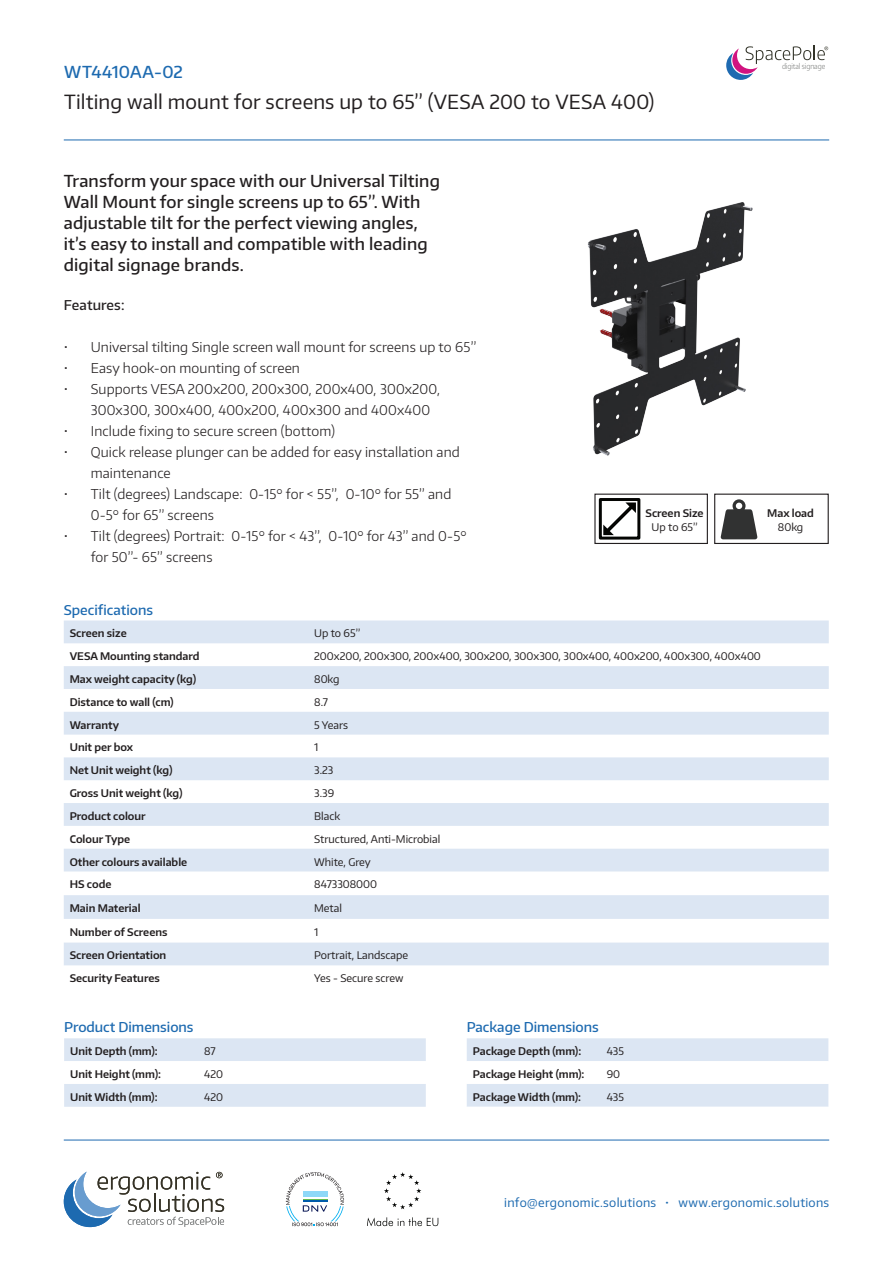
<style>
.page{position:relative;width:893px;height:1263px;background:#fff}
.page>*{position:absolute;margin:0;border:0;box-sizing:border-box;transform-origin:0 0}
.TabPOS_H1{font:19.5px "Encode Sans";letter-spacing:.01em;color:#231f20}
.Intro{font:500 16.5px/21px "Encode Sans";letter-spacing:.01em;color:#231f20}
.TabPOS_H1-2{font:500 16.5px "Encode Sans";color:#1d6ab0}
.t1{font:300 13.5px/21px "Encode Sans";letter-spacing:.01em;color:#231f20}
.t2{font:500 13.5px "Encode Sans";color:#1d6ab0}
.Intro-2{font:500 13.5px "Encode Sans";letter-spacing:.01em;color:#231f20}
.t3{font:12px "Encode Sans";letter-spacing:.025em;color:#1d6ab0}
.t4{font:600 10.5px/13.5px "Encode Sans";color:#231f20;text-align:center}
.t5{font:10.5px "Encode Sans";color:#231f20}
.t6{font:300 7.5px "Encode Sans";letter-spacing:-.01em;color:#828482;scale:.9 1}
.s1{font-weight:400}
</style>
<div class="page">
<svg style="left:726px;top:45px;width:102px;height:35px"></svg>
<svg style="left:64px;top:620px;width:765px;height:345px;fill:#dce6f3"></svg>
<svg style="left:64px;top:1038px;width:362px;height:69px"></svg>
<svg style="left:467px;top:1038px;width:361px;height:69px"></svg>
<div style="left:594px;top:494px;width:114px;height:50px;border:1px solid #231f20"></div>
<div style="left:714px;top:494px;width:115px;height:50px;border:1px solid #231f20"></div>
<svg style="left:721px;top:499px;width:36px;height:40px"></svg>
<div style="left:599px;top:498px;width:41px;height:42px;border:3px solid #040503"></div>
<svg style="left:603px;top:502px;width:33px;height:33px"></svg>
<img style="left:587px;top:202px;width:166px;height:254px">
<hr style="left:64px;top:140px;width:765px;height:1px;background:#1d6ab0">
<svg style="left:64px;top:1171px;width:160px;height:56px"></svg>
<svg style="left:367px;top:1217px;width:71px;height:9px"></svg>
<svg style="left:384px;top:1172px;width:37px;height:37px"></svg>
<svg style="left:286px;top:1172px;width:58px;height:54px"></svg>
<hr style="left:64px;top:1140px;width:765px;height:1px;background:#1d6ab0">
<p class="TabPOS_H1-2" style="left:64px;top:61px;width:120px">WT4410AA-02</p>
<p class="t6" style="left:782px;top:61px;width:50px">digital signage</p>
<p class="TabPOS_H1" style="left:64px;top:89px;width:592px">Tilting wall mount for screens up to 65” (VESA 200 to VESA 400)</p>
<p class="Intro" style="left:64px;top:170px;width:378px">Transform your space with our Universal Tilting Wall Mount for single screens up to 65”. With adjustable tilt for the perfect viewing angles, it’s easy to install and compatible with leading digital signage brands.</p>
<p class="Intro-2" style="left:64px;top:297px;width:62px">Features:</p>
<p class="t1" style="left:64px;top:336px;width:414px">• Universal tilting Single screen wall mount for screens up to 65”</p>
<p class="t1" style="left:64px;top:357px;width:238px">• Easy hook-on mounting of screen</p>
<p class="t1" style="left:91px;top:378px;width:351px;text-indent:-27px">• Supports VESA 200x200, 200x300, 200x400, 300x200,<br>300x300, 300x400, 400x200, 400x300 and 400x400</p>
<p class="t1" style="left:64px;top:420px;width:273px">• Include fixing to secure screen (bottom)</p>
<p class="t1" style="left:91px;top:441px;width:371px;text-indent:-27px">• Quick release plunger can be added for easy installation and maintenance</p>
<p class="t1" style="left:91px;top:483px;width:362px;text-indent:-27px">• Tilt (degrees) Landscape: 0-15° for &lt; 55”, 0-10° for 55” and<br>0-5° for 65” screens</p>
<p class="t1" style="left:91px;top:525px;width:377px;text-indent:-27px">• Tilt (degrees) Portrait: 0-15° for &lt; 43”, 0-10° for 43” and 0-5° for 50”- 65” screens</p>
<p class="t4" style="left:645px;top:506px;width:60px">Screen Size<br><span class="s1">Up to 65”</span></p>
<p class="t4" style="left:767px;top:506px;width:48px">Max load<br><span class="s1">80kg</span></p>
<p class="t2" style="left:64px;top:601px;width:91px">Specifications</p>
<p class="t4" style="left:70px;top:626px;width:58px">Screen size</p>
<p class="t5" style="left:314px;top:626px;width:47px">Up to 65”</p>
<p class="t4" style="left:70px;top:649px;width:131px">VESA Mounting standard</p>
<p class="t5" style="left:314px;top:649px;width:448px">200x200, 200x300, 200x400, 300x200, 300x300, 300x400, 400x200, 400x300, 400x400</p>
<p class="t4" style="left:70px;top:672px;width:128px">Max weight capacity (kg)</p>
<p class="t5" style="left:314px;top:672px;width:27px">80kg</p>
<p class="t4" style="left:70px;top:695px;width:105px">Distance to wall (cm)</p>
<p class="t5" style="left:314px;top:695px;width:15px">8.7</p>
<p class="t4" style="left:70px;top:718px;width:51px">Warranty</p>
<p class="t5" style="left:314px;top:718px;width:35px">5 Years</p>
<p class="t4" style="left:70px;top:740px;width:65px">Unit per box</p>
<p class="t5" style="left:314px;top:741px;width:6px">1</p>
<p class="t4" style="left:70px;top:763px;width:104px">Net Unit weight (kg)</p>
<p class="t5" style="left:314px;top:763px;width:21px">3.23</p>
<p class="t4" style="left:70px;top:786px;width:114px">Gross Unit weight (kg)</p>
<p class="t5" style="left:314px;top:786px;width:21px">3.39</p>
<p class="t4" style="left:70px;top:809px;width:77px">Product colour</p>
<p class="t5" style="left:314px;top:809px;width:27px">Black</p>
<p class="t4" style="left:70px;top:832px;width:62px">Colour Type</p>
<p class="t5" style="left:314px;top:832px;width:128px">Structured, Anti-Microbial</p>
<p class="t4" style="left:70px;top:854px;width:119px">Other colours available</p>
<p class="t5" style="left:314px;top:855px;width:58px">White, Grey</p>
<p class="t4" style="left:70px;top:877px;width:43px">HS code</p>
<p class="t5" style="left:314px;top:877px;width:65px">8473308000</p>
<p class="t4" style="left:70px;top:901px;width:72px">Main Material</p>
<p class="t5" style="left:314px;top:901px;width:29px">Metal</p>
<p class="t4" style="left:70px;top:925px;width:99px">Number of Screens</p>
<p class="t5" style="left:314px;top:925px;width:6px">1</p>
<p class="t4" style="left:70px;top:948px;width:98px">Screen Orientation</p>
<p class="t5" style="left:314px;top:948px;width:95px">Portrait, Landscape</p>
<p class="t4" style="left:70px;top:971px;width:91px">Security Features</p>
<p class="t5" style="left:314px;top:971px;width:91px">Yes - Secure screw</p>
<p class="t2" style="left:64px;top:1018px;width:131px">Product Dimensions</p>
<p class="t4" style="left:70px;top:1044px;width:89px">Unit Depth (mm):</p>
<p class="t5" style="left:204px;top:1044px;width:13px">87</p>
<p class="t4" style="left:70px;top:1067px;width:92px">Unit Height (mm):</p>
<p class="t5" style="left:204px;top:1067px;width:21px">420</p>
<p class="t4" style="left:70px;top:1090px;width:89px">Unit Width (mm):</p>
<p class="t5" style="left:204px;top:1090px;width:21px">420</p>
<p class="t2" style="left:467px;top:1018px;width:134px">Package Dimensions</p>
<p class="t4" style="left:473px;top:1044px;width:110px">Package Depth (mm):</p>
<p class="t5" style="left:607px;top:1044px;width:19px">435</p>
<p class="t4" style="left:473px;top:1067px;width:113px">Package Height (mm):</p>
<p class="t5" style="left:607px;top:1067px;width:15px">90</p>
<p class="t4" style="left:473px;top:1090px;width:110px">Package Width (mm):</p>
<p class="t5" style="left:607px;top:1090px;width:19px">435</p>
<p class="t3" style="left:504px;top:1195px;width:327px">info@ergonomic.solutions • www.ergonomic.solutions</p>
</div>
